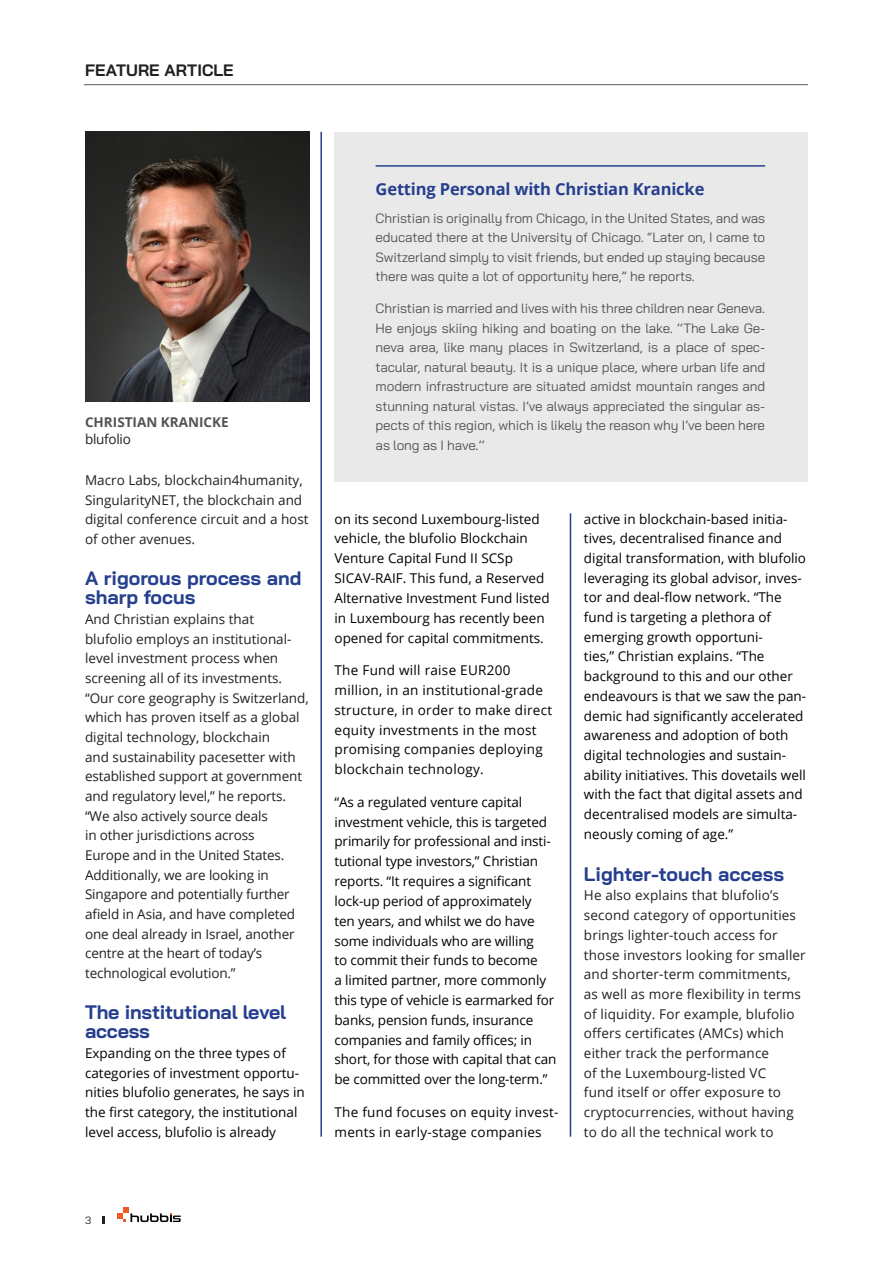
<style>
.page{position:relative;width:893px;height:1263px;background:#fff}
.page>*{position:absolute;margin:0;border:0;box-sizing:border-box;transform-origin:0 0}
.subtitle{font:700 19.5px/19.6px "Bai Jamjuree";color:#253f8e}
.Box_subtitle{font:700 16.5px "Open Sans";letter-spacing:-.01em;color:#253f8e}
.t1{font:700 16.5px "Bai Jamjuree";letter-spacing:.005em;color:#231f20}
.content_styl_hyphe{font:13.5px/19.6px "Open Sans";color:#000}
.content_style_no_hyp{font:13.5px/19.6px "Open Sans";color:#231f20}
.box_content{font:13.5px/19.5px "Bai Jamjuree";letter-spacing:-.01em;color:#535355;text-align:justify}
.content_styl_hyphe-2{font:13.5px/19.8px "Open Sans";letter-spacing:.02em;color:#000}
.Name_font{font:700 13.5px "Open Sans";color:#535355}
.Name_font-2{font:13.5px "Open Sans";letter-spacing:-.02em;color:#231f20}
.t2{font:10.5px "Bai Jamjuree";color:#231f20}
</style>
<div class="page">
<svg style="left:117px;top:1207px;width:64px;height:15px"></svg>
<svg style="left:102px;top:1216px;width:2px;height:8px"></svg>
<hr style="left:320px;top:132px;width:2px;height:1005px;background:#253f8e">
<img style="left:85px;top:132px;width:224px;height:269px">
<div style="left:334px;top:133px;width:474px;height:349px;background:#e9e9e9"></div>
<hr style="left:376px;top:165px;width:389px;height:2px;background:#253f8e">
<hr style="left:570px;top:513px;width:1px;height:624px;background:#253f8e">
<hr style="left:84px;top:84px;width:724px;height:1px;background:#57585a">
<p class="t1" style="left:85px;top:60px;width:150px">FEATURE ARTICLE</p>
<p class="Name_font" style="left:85px;top:413px;width:145px">CHRISTIAN KRANICKE</p>
<p class="Name_font-2" style="left:85px;top:429px;width:47px">blufolio</p>
<p class="content_style_no_hyp" style="left:85px;top:470px;width:225px">Macro Labs, blockchain4humanity,<br>SingularityNET, the blockchain and digital conference circuit and a host of other avenues.</p>
<p class="subtitle" style="left:85px;top:568px;width:218px">A rigorous process and sharp focus</p>
<p class="content_style_no_hyp" style="left:85px;top:609px;width:225px">And Christian explains that<br>blufolio employs an institutional&shy;level investment process when screening all of its investments. “Our core geography is Switzerland, which has proven itself as a global digital technology, blockchain<br>and sustainability pacesetter with established support at government and regulatory level,” he reports. “We also actively source deals<br>in other jurisdictions across<br>Europe and in the United States.<br>Additionally, we are looking in Singapore and potentially further afield in Asia, and have completed one deal already in Israel, another centre at the heart of today’s technological evolution.”</p>
<p class="subtitle" style="left:85px;top:1002px;width:202px">The institutional level access</p>
<p class="content_styl_hyphe" style="left:85px;top:1043px;width:221px">Expanding on the three types of categories of investment opportu&shy;nities blufolio generates, he says in the first category, the institutional level access, blufolio is already</p>
<p class="Box_subtitle" style="left:376px;top:177px;width:330px">Getting Personal with Christian Kranicke</p>
<p class="box_content" style="left:376px;top:208px;width:391px">Christian is originally from Chicago, in the United States, and was educated there at the University of Chicago. “Later on, I came to Switzerland simply to visit friends, but ended up staying because there was quite a lot of opportunity here,” he reports.</p>
<p class="box_content" style="left:376px;top:299px;width:391px">Christian is married and lives with his three children near Geneva.<br>He enjoys skiing hiking and boating on the lake. ‘‘The Lake Ge&shy;neva area, like many places in Switzerland, is a place of spec&shy;tacular, natural beauty. It is a unique place, where urban life and modern infrastructure are situated amidst mountain ranges and stunning natural vistas. I’ve always appreciated the singular as&shy;pects of this region, which is likely the reason why I’ve been here as long as I have.’’</p>
<p class="content_styl_hyphe" style="left:334px;top:508px;width:217px">on its second Luxembourg-listed vehicle, the blufolio Blockchain Venture Capital Fund II SCSp SICAV-RAIF. This fund, a Reserved Alternative Investment Fund listed in Luxembourg has recently been opened for capital commitments.</p>
<p class="content_styl_hyphe-2" style="left:334px;top:660px;width:219px">The Fund will raise EUR200 million, in an institutional-grade structure, in order to make direct equity investments in the most promising companies deploying blockchain technology.</p>
<p class="content_styl_hyphe" style="left:334px;top:792px;width:223px">“As a regulated venture capital investment vehicle, this is targeted primarily for professional and insti&shy;tutional type investors,” Christian reports. “It requires a significant lock-up period of approximately<br>ten years, and whilst we do have some individuals who are willing<br>to commit their funds to become<br>a limited partner, more commonly this type of vehicle is earmarked for banks, pension funds, insurance companies and family offices; in short, for those with capital that can be committed over the long-term.”</p>
<p class="content_styl_hyphe-2" style="left:334px;top:1102px;width:225px">The fund focuses on equity invest&shy;ments in early-stage companies</p>
<p class="content_styl_hyphe" style="left:584px;top:509px;width:224px">active in blockchain-based initia&shy;tives, decentralised finance and digital transformation, with blufolio leveraging its global advisor, inves&shy;tor and deal-flow network. “The fund is targeting a plethora of emerging growth opportuni-<br>ties,” Christian explains. “The background to this and our other endeavours is that we saw the pan&shy;demic had significantly accelerated awareness and adoption of both digital technologies and sustain&shy;ability initiatives. This dovetails well with the fact that digital assets and decentralised models are simulta&shy;neously coming of age.”</p>
<p class="subtitle" style="left:584px;top:864px;width:202px">Lighter-touch access</p>
<p class="content_style_no_hyp" style="left:584px;top:885px;width:223px">He also explains that blufolio’s second category of opportunities brings lighter-touch access for those investors looking for smaller and shorter-term commitments, as well as more flexibility in terms of liquidity. For example, blufolio offers certificates (AMCs) which either track the performance<br>of the Luxembourg-listed VC<br>fund itself or offer exposure to cryptocurrencies, without having to do all the technical work to</p>
<p class="t2" style="left:85px;top:1211px;width:8px">3</p>
</div>
